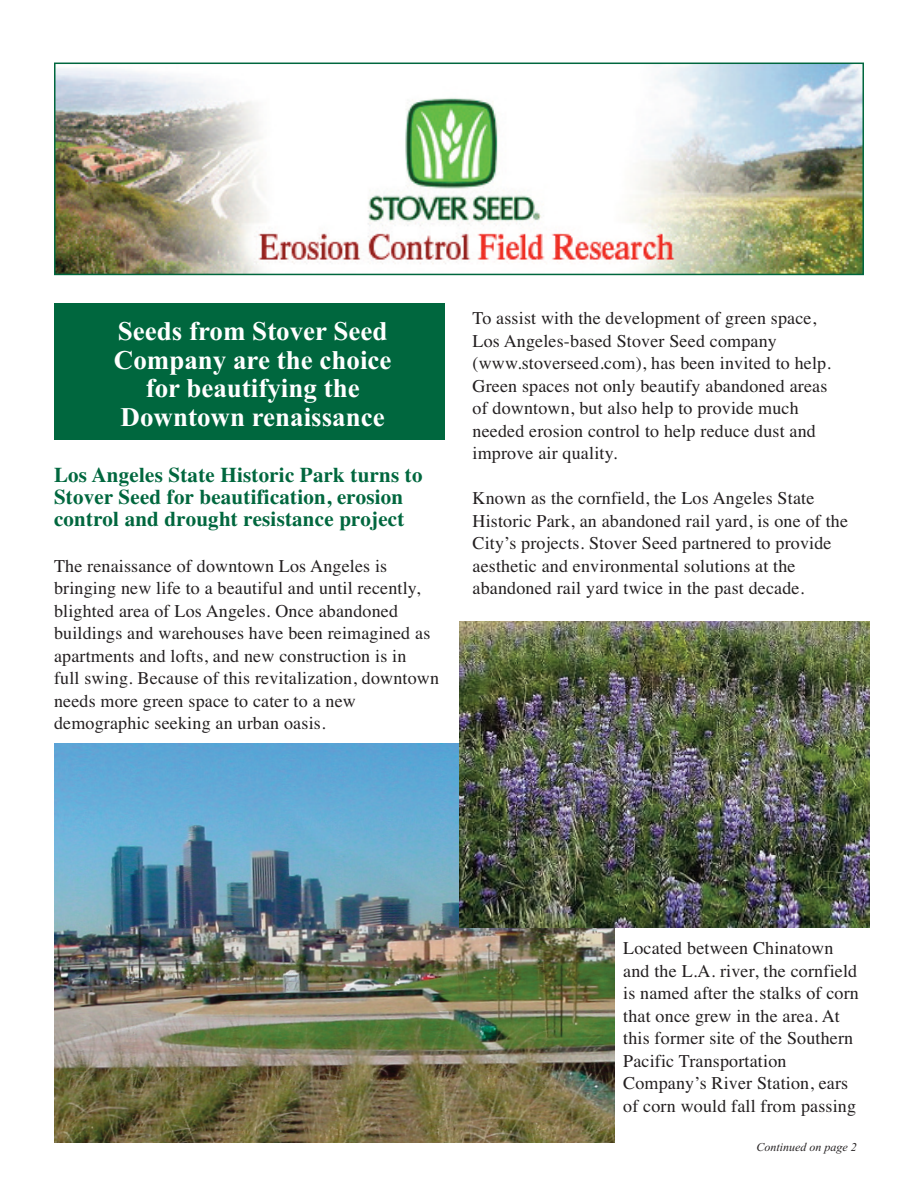
<style>
.page{position:relative;width:918px;height:1188px;background:#fff}
.page>*{position:absolute;margin:0;border:0;box-sizing:border-box;transform-origin:0 0}
.t1{font:700 27px/28.5px "Times New Roman";color:#fff;text-align:center}
.t2{font:700 21px/22.5px "Times";letter-spacing:.01em;color:#00673e}
.t3{font:18px/22.5px "Times";letter-spacing:.01em;color:#231f20}
.t4{font:italic 12px "Times New Roman";color:#231f20}
</style>
<div class="page">
<img style="left:57px;top:66px;width:804px;height:206px">
<div style="left:54px;top:63px;width:810px;height:212px;border:2px solid #00673e"></div>
<div style="left:54px;top:304px;width:390px;height:136px;background:#00673e"></div>
<img style="left:54px;top:744px;width:560px;height:399px">
<img style="left:459px;top:622px;width:410px;height:306px">
<h1 class="t1" style="left:114px;top:317px;width:279px">Seeds from Stover Seed<br>Company are the choice for beautifying the<br>Downtown renaissance</h1>
<p class="t2" style="left:54px;top:463px;width:370px">Los Angeles State Historic Park turns to<br>Stover Seed for beautification, erosion control and drought resistance project</p>
<p class="t3" style="left:54px;top:554px;width:387px">The renaissance of downtown Los Angeles is bringing new life to a beautiful and until recently, blighted area of Los Angeles. Once abandoned buildings and warehouses have been reimagined as apartments and lofts, and new construction is in<br>full swing. Because of this revitalization, downtown needs more green space to cater to a new demographic seeking an urban oasis.</p>
<p class="t3" style="left:473px;top:307px;width:360px">To assist with the development of green space, Los Angeles-based Stover Seed company (www.stoverseed.com), has been invited to help.<br>Green spaces not only beautify abandoned areas of downtown, but also help to provide much needed erosion control to help reduce dust and improve air quality.</p>
<p class="t3" style="left:473px;top:487px;width:377px">Known as the cornfield, the Los Angeles State Historic Park, an abandoned rail yard, is one of the City’s projects. Stover Seed partnered to provide aesthetic and environmental solutions at the abandoned rail yard twice in the past decade.</p>
<p class="t3" style="left:623px;top:937px;width:237px">Located between Chinatown and the L.A. river, the cornfield is named after the stalks of corn that once grew in the area. At this former site of the Southern<br>Pacific Transportation<br>Company’s River Station, ears of corn would fall from passing</p>
<p class="t4" style="left:757px;top:1140px;width:102px">Continued on page 2</p>
</div>
